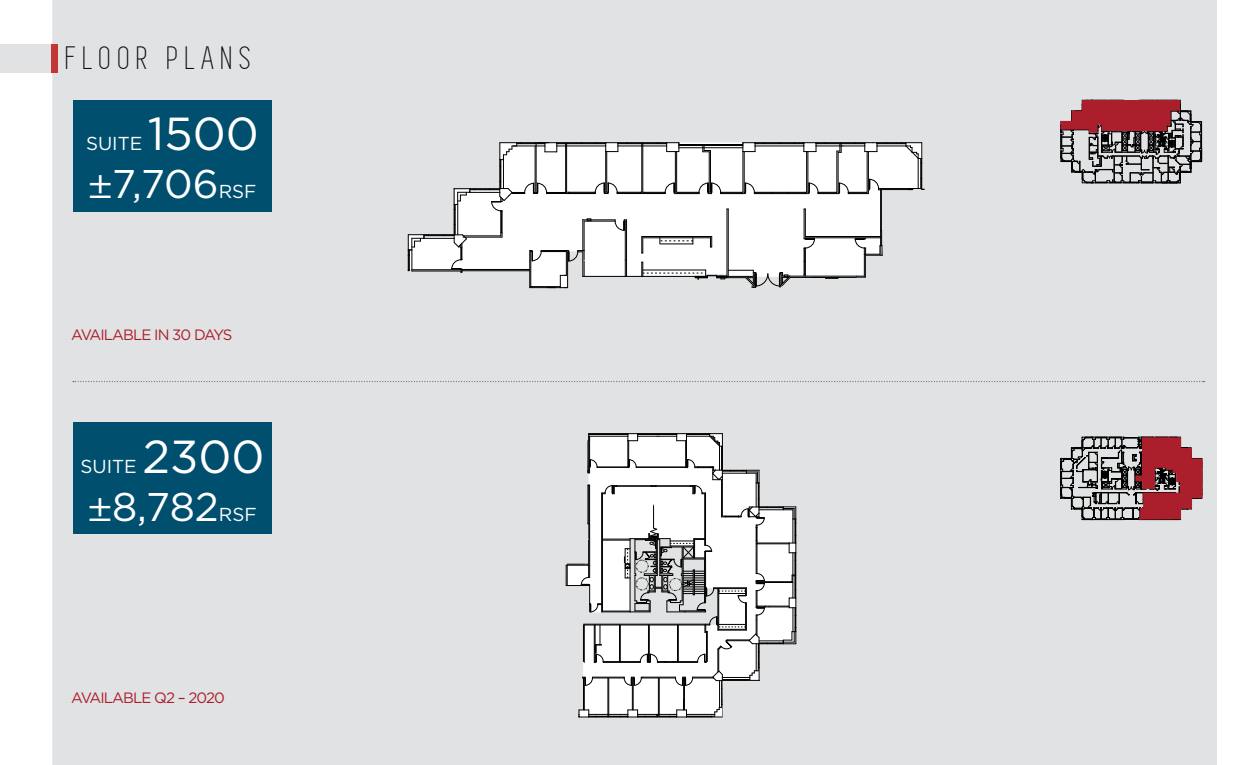
<style>
.page{position:relative;width:1260px;height:765px;background:#fff}
.page>*{position:absolute;margin:0;border:0;box-sizing:border-box;transform-origin:0 0}
.t1{font:46.25px "Gotham";color:#fff}
.t2{font:40px "Gotham";letter-spacing:-.005em;color:#fff}
.t3{font:33.75px "Simplifica";letter-spacing:.2em;color:#081015}
.t4{font:18.75px "Gotham";color:#fff}
.t5{font:15px "Gotham";letter-spacing:-.06em;color:#ab1e2c}
.s1{font-family:"Myriad Pro"}
.s2{font-size:18.75px}
</style>
<div class="page">
<div style="left:51px;top:0;width:1166px;height:765px;background:#e1e2e3"></div>
<div style="left:52px;top:44px;width:6px;height:29px;background:#c23636"></div>
<div style="left:0;top:44px;width:51px;height:29px;background:#e1e2e3"></div>
<svg style="left:73px;top:381px;width:1132px;height:1px"></svg>
<div style="left:73px;top:423px;width:199px;height:111px;background:#014f6f"></div>
<div style="left:73px;top:100px;width:199px;height:111px;background:#014f6f"></div>
<svg style="left:566px;top:433px;width:231px;height:285px"></svg>
<hr style="left:714px;top:588px;width:32px;height:1px;background:#000">
<svg style="left:1060px;top:437px;width:143px;height:83px;background:#9b6e73"></svg>
<svg style="left:408px;top:142px;width:515px;height:145px;fill:#e1e2e3"></svg>
<hr style="left:743px;top:142px;width:60px;height:1px;background:#000">
<hr style="left:803px;top:142px;width:70px;height:1px;background:#000">
<hr style="left:755px;top:144px;width:49px;height:1px;background:#000">
<hr style="left:755px;top:143px;width:49px;height:1px;background:#000">
<hr style="left:755px;top:146px;width:49px;height:1px;background:#000">
<hr style="left:424px;top:235px;width:30px;height:1px;background:#000">
<hr style="left:424px;top:234px;width:30px;height:1px;background:#000">
<hr style="left:424px;top:238px;width:30px;height:1px;background:#000">
<hr style="left:424px;top:236px;width:30px;height:1px;background:#000">
<svg style="left:408px;top:234px;width:21px;height:37px"></svg>
<hr style="left:790px;top:277px;width:66px;height:1px;background:#000">
<hr style="left:790px;top:276px;width:67px;height:1px;background:#000">
<hr style="left:754px;top:192px;width:53px;height:1px;background:#000">
<hr style="left:755px;top:193px;width:50px;height:1px;background:#000">
<svg style="left:804px;top:142px;width:121px;height:137px"></svg>
<hr style="left:412px;top:270px;width:49px;height:1px;background:#000">
<hr style="left:412px;top:271px;width:50px;height:1px;background:#000">
<svg style="left:452px;top:142px;width:343px;height:146px"></svg>
<svg style="left:1061px;top:100px;width:141px;height:84px;background:#997579"></svg>
<p class="t3" style="left:66px;top:41px;width:187px">FLOOR PLANS</p>
<p class="t1" style="left:148px;top:104px;width:113px">1500</p>
<p class="t2" style="left:88px;top:158px;width:170px"><span class="s1">±</span>7,706<span class="s2">RSF</span></p>
<p class="t4" style="left:86px;top:132px;width:58px">SUITE</p>
<p class="t5" style="left:71px;top:325px;width:163px">AVAILABLE IN 30 DAYS</p>
<p class="t1" style="left:142px;top:427px;width:124px">2300</p>
<p class="t2" style="left:88px;top:481px;width:170px"><span class="s1">±</span>8,782<span class="s2">RSF</span></p>
<p class="t4" style="left:80px;top:454px;width:58px">SUITE</p>
<p class="t5" style="left:71px;top:688px;width:155px">AVAILABLE Q2 – 2020</p>
</div>
